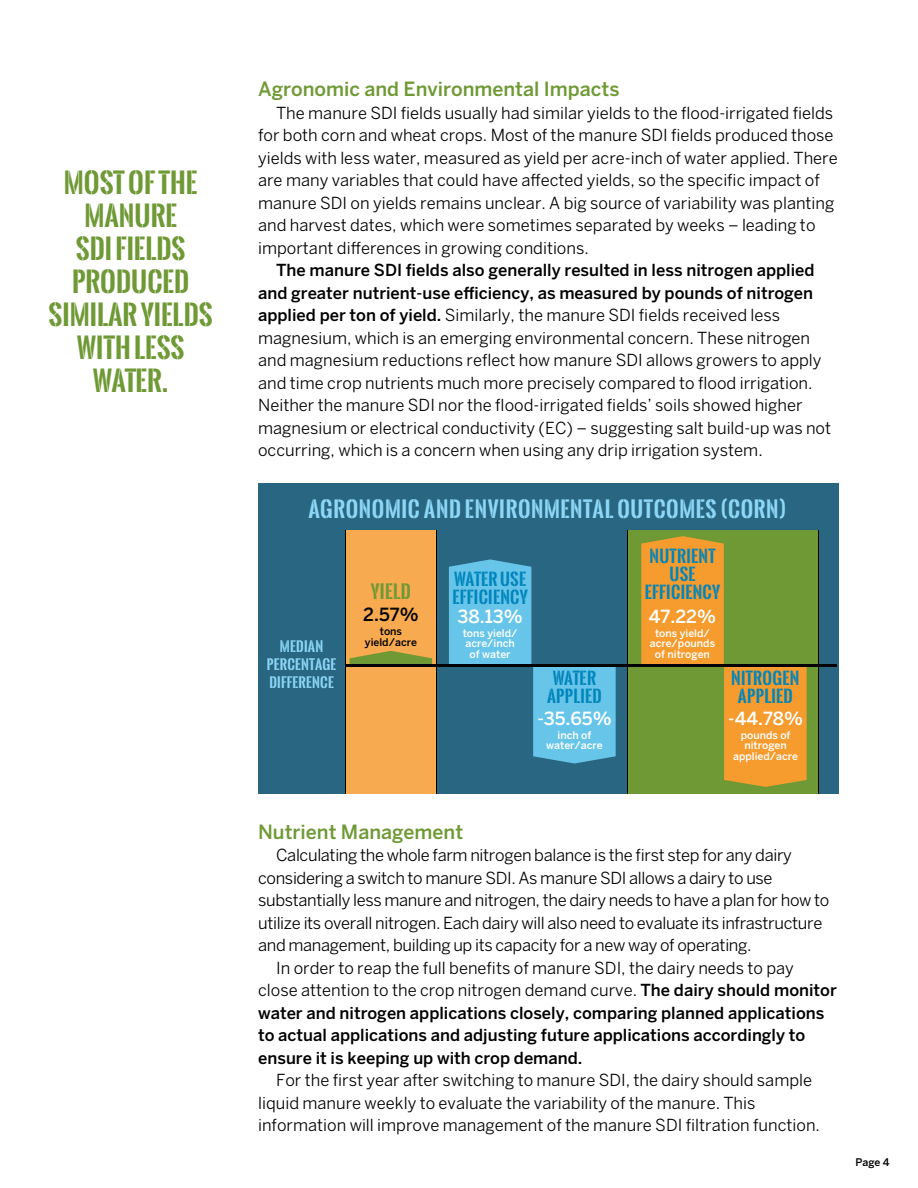
<style>
.page{position:relative;width:918px;height:1188px;background:#fff}
.page>*{position:absolute;margin:0;border:0;box-sizing:border-box;transform-origin:0 0}
.t1{font:700 27px/33px "Oswald Stencil";color:#6e9934;text-align:center}
.SubHead{font:700 21.3px "Oswald Stencil";letter-spacing:.03em;color:#8dd7f7}
.Small_subusb{font:500 19.5px "Benton Sans F";color:#6e9934}
.TableText{font:500 18px "Benton Sans F";color:#fff}
.TableText-2{font:500 18px "Benton Sans F";color:#000}
.SubHead-2{font:700 18px "Oswald Stencil";letter-spacing:.02em;color:#6e9934}
.Body{font:16.5px/22.5px "Benton Sans F";color:#000}
.Body-2{font:16.5px/22.5px "Benton Sans F";letter-spacing:-.02em;color:#000}
.Body-3{font:500 16.5px/22.5px "Benton Sans F";color:#000}
.SubHead-3{font:700 16.5px/18px "Oswald Stencil";letter-spacing:.02em;color:#0085bb;text-align:center}
.TableText-3{font:700 16.5px/18px "Oswald Stencil";letter-spacing:.02em;color:#0085bb}
.SubHead-4{font:700 13.5px/18px "Oswald Stencil";letter-spacing:.02em;color:#8dd7f7}
.TableText-4{font:500 10.5px/10.5px "Benton Sans F";color:#fff;text-align:center}
.TableText-5{font:500 10.5px/10.5px "Benton Sans F";color:#000;text-align:center}
.s1{font-weight:500}
.s2{font-weight:400}
</style>
<div class="page">
<div style="left:258px;top:483px;width:581px;height:311px;background:#286681"></div>
<div style="left:345px;top:530px;width:91px;height:263px;background:#f8aa50"></div>
<div style="left:627px;top:530px;width:191px;height:264px;background:#6e9934"></div>
<hr style="left:436px;top:530px;width:1px;height:263px;background:#000">
<hr style="left:627px;top:530px;width:1px;height:263px;background:#000">
<svg style="left:350px;top:651px;width:82px;height:13px"></svg>
<svg style="left:449px;top:559px;width:167px;height:205px"></svg>
<svg style="left:641px;top:536px;width:166px;height:251px"></svg>
<hr style="left:345px;top:664px;width:491px;height:2px;background:#000">
<hr style="left:818px;top:530px;width:1px;height:263px;background:#000">
<hr style="left:345px;top:530px;width:1px;height:264px;background:#000">
<p class="t1" style="left:49px;top:166px;width:166px">MOST OF THE<br>MANURE<br>SDI FIELDS<br>PRODUCED<br>SIMILAR YIELDS<br>WITH LESS<br>WATER.</p>
<p class="Small_subusb" style="left:258px;top:78px;width:363px">Agronomic and Environmental Impacts</p>
<p class="Body" style="left:258px;top:102px;width:581px;text-indent:18px">The manure SDI fields usually had similar yields to the flood-irrigated fields for both corn and wheat crops. Most of the manure SDI fields produced those yields with less water, measured as yield per acre-inch of water applied. There are many variables that could have affected yields, so the specific impact of manure SDI on yields remains unclear. A big source of variability was planting and harvest dates, which were sometimes separated by weeks – leading to important differences in growing conditions.</p>
<p class="Body" style="left:258px;top:259px;width:575px;text-indent:18px"><span class="s1">The manure SDI fields also generally resulted in less nitrogen applied and greater nutrient-use efficiency, as measured by pounds of nitrogen applied per ton of yield.</span> Similarly, the manure SDI fields received less magnesium, which is an emerging environmental concern. These nitrogen and magnesium reductions reflect how manure SDI allows growers to apply and time crop nutrients much more precisely compared to flood irrigation.<br>Neither the manure SDI nor the flood-irrigated fields’ soils showed higher magnesium or electrical conductivity (EC) – suggesting salt build-up was not occurring, which is a concern when using any drip irrigation system.</p>
<p class="SubHead" style="left:308px;top:493px;width:479px">AGRONOMIC AND ENVIRONMENTAL OUTCOMES (CORN)</p>
<p class="SubHead-4" style="left:280px;top:637px;width:45px">MEDIAN</p>
<p class="SubHead-4" style="left:267px;top:655px;width:71px">PERCENTAGE<br>DIFFERENCE</p>
<p class="SubHead-2" style="left:371px;top:578px;width:42px">YIELD</p>
<p class="TableText-2" style="left:363px;top:604px;width:57px">2.57%</p>
<p class="TableText-5" style="left:365px;top:626px;width:54px">tons yield/acre</p>
<p class="TableText-3" style="left:452px;top:570px;width:77px">WATER USE<br>EFFICIENCY</p>
<p class="TableText" style="left:458px;top:606px;width:67px">38.13%</p>
<p class="TableText-4" style="left:463px;top:628px;width:56px">tons yield/ acre/inch of water</p>
<p class="SubHead-3" style="left:547px;top:669px;width:56px">WATER<br>APPLIED</p>
<p class="TableText" style="left:537px;top:708px;width:76px">-35.65%</p>
<p class="TableText-4" style="left:546px;top:730px;width:58px">inch of water/acre</p>
<p class="SubHead-3" style="left:645px;top:547px;width:77px">NUTRIENT<br>USE<br>EFFICIENCY</p>
<p class="TableText" style="left:649px;top:606px;width:69px">47.22%</p>
<p class="TableText-4" style="left:650px;top:628px;width:67px">tons yield/ acre/pounds of nitrogen</p>
<p class="SubHead-3" style="left:731px;top:669px;width:70px">NITROGEN<br>APPLIED</p>
<p class="TableText" style="left:728px;top:708px;width:76px">-44.78%</p>
<p class="TableText-4" style="left:733px;top:730px;width:67px">pounds of nitrogen applied/acre</p>
<p class="Small_subusb" style="left:258px;top:820px;width:207px">Nutrient Management</p>
<p class="Body-2" style="left:258px;top:844px;width:573px;text-indent:18px">Calculating the whole farm nitrogen balance is the first step for any dairy considering a switch to manure SDI. As manure SDI allows a dairy to use substantially less manure and nitrogen, the dairy needs to have a plan for how to utilize its overall nitrogen. Each dairy will also need to evaluate its infrastructure and management, building up its capacity for a new way of operating.</p>
<p class="Body-3" style="left:258px;top:957px;width:580px;text-indent:18px"><span class="s2">In order to reap the full benefits of manure SDI, the dairy needs to pay close attention to the crop nitrogen demand curve.</span> The dairy should monitor water and nitrogen applications closely, comparing planned applications to actual applications and adjusting future applications accordingly to ensure it is keeping up with crop demand.</p>
<p class="Body" style="left:258px;top:1069px;width:563px;text-indent:18px">For the first year after switching to manure SDI, the dairy should sample liquid manure weekly to evaluate the variability of the manure. This information will improve management of the manure SDI filtration function.</p>
<p class="TableText-5" style="left:856px;top:1157px;width:36px">Page 4</p>
</div>
